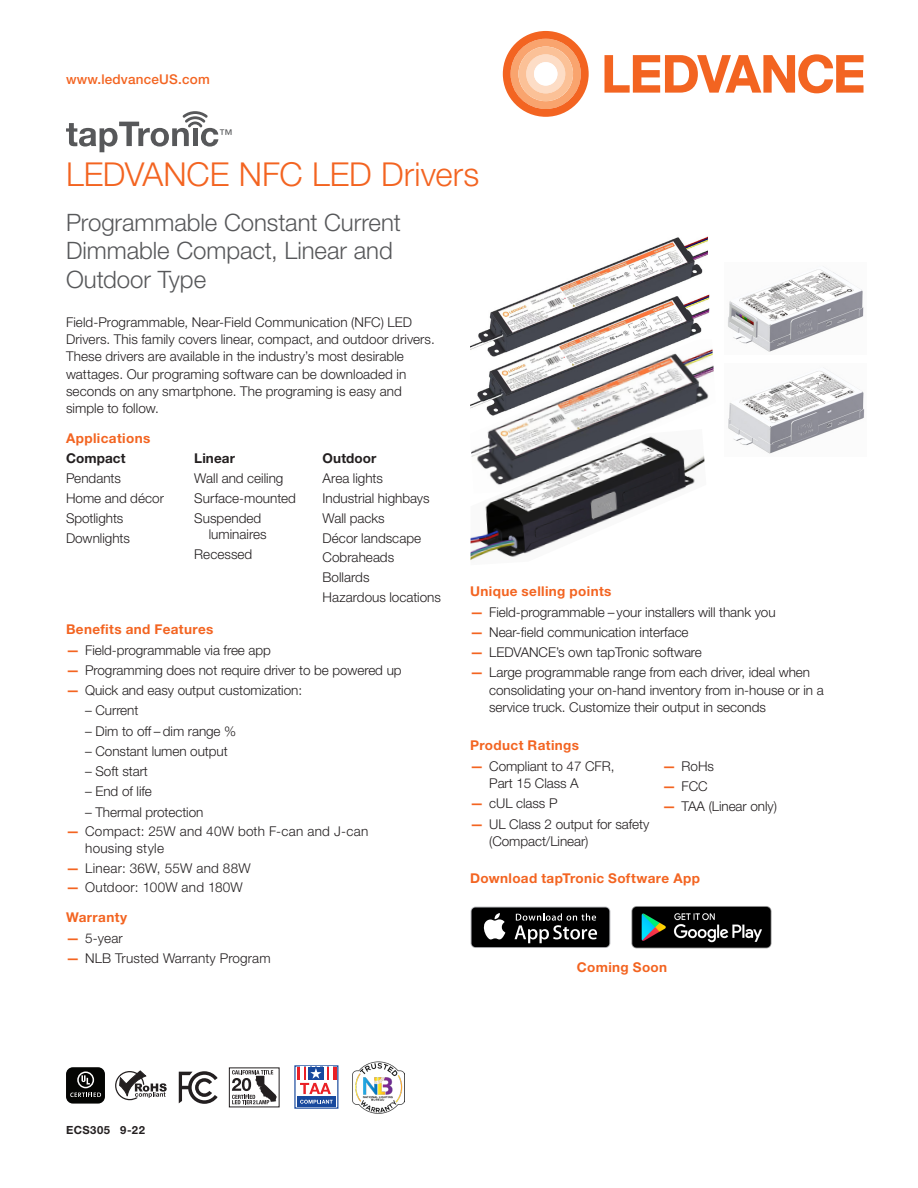
<style>
.page{position:relative;width:918px;height:1188px;background:#fff}
.page>*{position:absolute;margin:0;border:0;box-sizing:border-box;transform-origin:0 0}
.PIB_HEADLINE{font:300 33px "Helvetica Neue LT Pro";color:#f36421}
.Letter_Cover_Subhead{font:300 24px/28.5px "Helvetica Neue LT Pro";letter-spacing:-.005em;color:#57585a}
.Letter_Copy_9{font:300 13.5px/17.2px "Helvetica Neue LT Pro";letter-spacing:-.005em;color:#231f20}
.Letter_Copy_9-2{font:300 13.5px/16.5px "Helvetica Neue LT Pro";letter-spacing:.02em;color:#231f20}
.Letter_Cover_Copy_Bu{font:300 13.5px "Helvetica Neue LT Pro";letter-spacing:-.005em;color:#231f20}
.Letter_Copy_9-3{font:700 13.5px "Helvetica Neue LT Pro";letter-spacing:.03em;color:#f36421}
.Letter_Copy_Headline{font:700 13.5px "Helvetica Neue LT Pro";letter-spacing:.03em;color:#f36421}
.Letter_Copy_9-4{font:700 13.5px "Helvetica Neue LT Pro";letter-spacing:.01em;color:#231f20}
.Letter_Cover_URL_Ban{font:500 13.5px "Helvetica Neue LT Pro";letter-spacing:.015em;color:#f36421}
.Letter_Copy_9-5{font:13.5px "Helvetica Neue LT Pro";color:#57585a}
.CODE{font:700 11.25px "Helvetica Neue LT Pro";letter-spacing:.05em;color:#231f20}
.s1{font-weight:700;color:#f36421}
</style>
<div class="page">
<svg style="left:605px;top:54px;width:259px;height:39px"></svg>
<svg style="left:503px;top:31px;width:86px;height:86px"></svg>
<div style="left:534px;top:62px;width:23px;height:24px;background:#fff;border-radius:50%"></div>
<svg style="left:115px;top:1071px;width:52px;height:29px"></svg>
<svg style="left:179px;top:1071px;width:39px;height:33px"></svg>
<div style="left:66px;top:1067px;width:39px;height:37px;background:#040503;border-radius:7px"></div>
<svg style="left:70px;top:1071px;width:31px;height:26px"></svg>
<img style="left:353px;top:1062px;width:51px;height:52px">
<svg style="left:231px;top:1090px;width:37px;height:15px"></svg>
<svg style="left:232px;top:1070px;width:45px;height:34px"></svg>
<svg style="left:297px;top:1067px;width:39px;height:40px"></svg>
<div style="left:297px;top:1096px;width:39px;height:10px;background:#18499d"></div>
<svg style="left:300px;top:1100px;width:33px;height:4px"></svg>
<div style="left:297px;top:1068px;width:39px;height:12px;background:#ea2026"></div>
<hr style="left:329px;top:1067px;width:4px;height:14px;background:#fff">
<svg style="left:300px;top:1067px;width:31px;height:27px"></svg>
<img style="left:551px;top:237px;width:156px;height:51px">
<img style="left:478px;top:288px;width:231px;height:51px">
<img style="left:470px;top:339px;width:244px;height:90px">
<img style="left:728px;top:266px;width:136px;height:86px">
<img style="left:728px;top:369px;width:137px;height:85px">
<img style="left:471px;top:429px;width:234px;height:131px">
<svg style="left:471px;top:907px;width:139px;height:41px"></svg>
<div style="left:472px;top:908px;width:137px;height:39px;background:#000;border-radius:4px"></div>
<svg style="left:483px;top:913px;width:22px;height:27px"></svg>
<svg style="left:515px;top:913px;width:82px;height:30px"></svg>
<img style="left:631px;top:906px;width:141px;height:43px">
<svg style="left:66px;top:111px;width:152px;height:41px"></svg>
<p class="Letter_Cover_URL_Ban" style="left:66px;top:71px;width:145px">www.ledvanceUS.com</p>
<p class="Letter_Copy_9-5" style="left:219px;top:126px;width:15px">™</p>
<p class="PIB_HEADLINE" style="left:66px;top:154px;width:415px">LEDVANCE NFC LED Drivers</p>
<p class="Letter_Cover_Subhead" style="left:66px;top:207px;width:336px">Programmable Constant Current<br>Dimmable Compact, Linear and<br>Outdoor Type</p>
<p class="Letter_Copy_9" style="left:66px;top:313px;width:370px">Field-Programmable, Near-Field Communication (NFC) LED Drivers. This family covers linear, compact, and outdoor drivers.<br>These drivers are available in the industry’s most desirable wattages. Our programing software can be downloaded in seconds on any smartphone. The programing is easy and simple to follow.</p>
<p class="Letter_Copy_Headline" style="left:66px;top:430px;width:86px">Applications</p>
<p class="Letter_Copy_9-4" style="left:66px;top:450px;width:61px">Compact</p>
<p class="Letter_Copy_9" style="left:66px;top:469px;width:56px">Pendants</p>
<p class="Letter_Copy_9" style="left:66px;top:489px;width:99px">Home and décor</p>
<p class="Letter_Copy_9" style="left:66px;top:509px;width:59px">Spotlights</p>
<p class="Letter_Copy_9" style="left:66px;top:529px;width:65px">Downlights</p>
<p class="Letter_Copy_9-4" style="left:194px;top:450px;width:42px">Linear</p>
<p class="Letter_Copy_9" style="left:194px;top:469px;width:91px">Wall and ceiling</p>
<p class="Letter_Copy_9" style="left:194px;top:489px;width:103px">Surface-mounted</p>
<p class="Letter_Copy_9" style="left:209px;top:509px;width:59px;line-height:16.5px;text-indent:-14px">Suspended luminaires</p>
<p class="Letter_Copy_9" style="left:194px;top:545px;width:60px">Recessed</p>
<p class="Letter_Copy_9-4" style="left:323px;top:450px;width:55px">Outdoor</p>
<p class="Letter_Copy_9" style="left:323px;top:469px;width:62px">Area lights</p>
<p class="Letter_Copy_9" style="left:323px;top:489px;width:109px">Industrial highbays</p>
<p class="Letter_Copy_9" style="left:323px;top:509px;width:64px">Wall packs</p>
<p class="Letter_Copy_9" style="left:323px;top:529px;width:100px">Décor landscape</p>
<p class="Letter_Copy_9" style="left:323px;top:549px;width:73px">Cobraheads</p>
<p class="Letter_Copy_9" style="left:323px;top:569px;width:48px">Bollards</p>
<p class="Letter_Copy_9" style="left:323px;top:589px;width:120px">Hazardous locations</p>
<p class="Letter_Copy_9-3" style="left:66px;top:621px;width:149px">Benefits and Features</p>
<p class="Letter_Copy_9" style="left:66px;top:641px;width:206px"><span class="s1">—</span> Field-programmable via free app</p>
<p class="Letter_Copy_9" style="left:66px;top:661px;width:337px"><span class="s1">—</span> Programming does not require driver to be powered up</p>
<p class="Letter_Copy_9" style="left:66px;top:681px;width:238px"><span class="s1">—</span> Quick and easy output customization:</p>
<p class="Letter_Cover_Copy_Bu" style="left:85px;top:702px;width:55px">– Current</p>
<p class="Letter_Cover_Copy_Bu" style="left:85px;top:723px;width:153px">– Dim to off – dim range %</p>
<p class="Letter_Cover_Copy_Bu" style="left:85px;top:743px;width:144px">– Constant lumen output</p>
<p class="Letter_Cover_Copy_Bu" style="left:85px;top:763px;width:64px">– Soft start</p>
<p class="Letter_Cover_Copy_Bu" style="left:85px;top:783px;width:68px">– End of life</p>
<p class="Letter_Cover_Copy_Bu" style="left:85px;top:804px;width:120px">– Thermal protection</p>
<p class="Letter_Copy_9-2" style="left:85px;top:823px;width:285px;text-indent:-19px"><span class="s1">—</span> Compact: 25W and 40W both F-can and J-can housing style</p>
<p class="Letter_Copy_9-2" style="left:66px;top:859px;width:186px"><span class="s1">—</span> Linear: 36W, 55W and 88W</p>
<p class="Letter_Copy_9-2" style="left:66px;top:879px;width:178px"><span class="s1">—</span> Outdoor: 100W and 180W</p>
<p class="Letter_Copy_Headline" style="left:66px;top:909px;width:63px">Warranty</p>
<p class="Letter_Copy_9" style="left:66px;top:929px;width:58px"><span class="s1">—</span> 5-year</p>
<p class="Letter_Copy_9" style="left:66px;top:950px;width:206px"><span class="s1">—</span> NLB Trusted Warranty Program</p>
<p class="Letter_Copy_9-3" style="left:470px;top:583px;width:143px">Unique selling points</p>
<p class="Letter_Copy_9" style="left:470px;top:603px;width:307px"><span class="s1">—</span> Field-programmable – your installers will thank you</p>
<p class="Letter_Copy_9" style="left:470px;top:623px;width:220px"><span class="s1">—</span> Near-field communication interface</p>
<p class="Letter_Copy_9" style="left:470px;top:643px;width:233px"><span class="s1">—</span> LEDVANCE’s own tapTronic software</p>
<p class="Letter_Copy_9" style="left:489px;top:664px;width:336px;text-indent:-19px"><span class="s1">—</span> Large programmable range from each driver, ideal when consolidating your on-hand inventory from in-house or in a service truck. Customize their output in seconds</p>
<p class="Letter_Copy_Headline" style="left:470px;top:737px;width:111px">Product Ratings</p>
<p class="Letter_Copy_9" style="left:489px;top:757px;width:127px;text-indent:-19px"><span class="s1">—</span> Compliant to 47 CFR,<br>Part 15 Class A</p>
<p class="Letter_Copy_9" style="left:470px;top:795px;width:89px"><span class="s1">—</span> cUL class P</p>
<p class="Letter_Copy_9" style="left:489px;top:815px;width:162px;text-indent:-19px"><span class="s1">—</span> UL Class 2 output for safety (Compact/Linear)</p>
<p class="Letter_Copy_9" style="left:663px;top:757px;width:53px"><span class="s1">—</span> RoHs</p>
<p class="Letter_Copy_9" style="left:663px;top:778px;width:47px"><span class="s1">—</span> FCC</p>
<p class="Letter_Copy_9" style="left:663px;top:798px;width:116px"><span class="s1">—</span> TAA (Linear only)</p>
<p class="Letter_Copy_9-3" style="left:470px;top:869px;width:231px">Download tapTronic Software App</p>
<p class="Letter_Copy_9-3" style="left:577px;top:959px;width:92px">Coming Soon</p>
<p class="CODE" style="left:66px;top:1123px;width:81px">ECS305 9-22</p>
</div>
